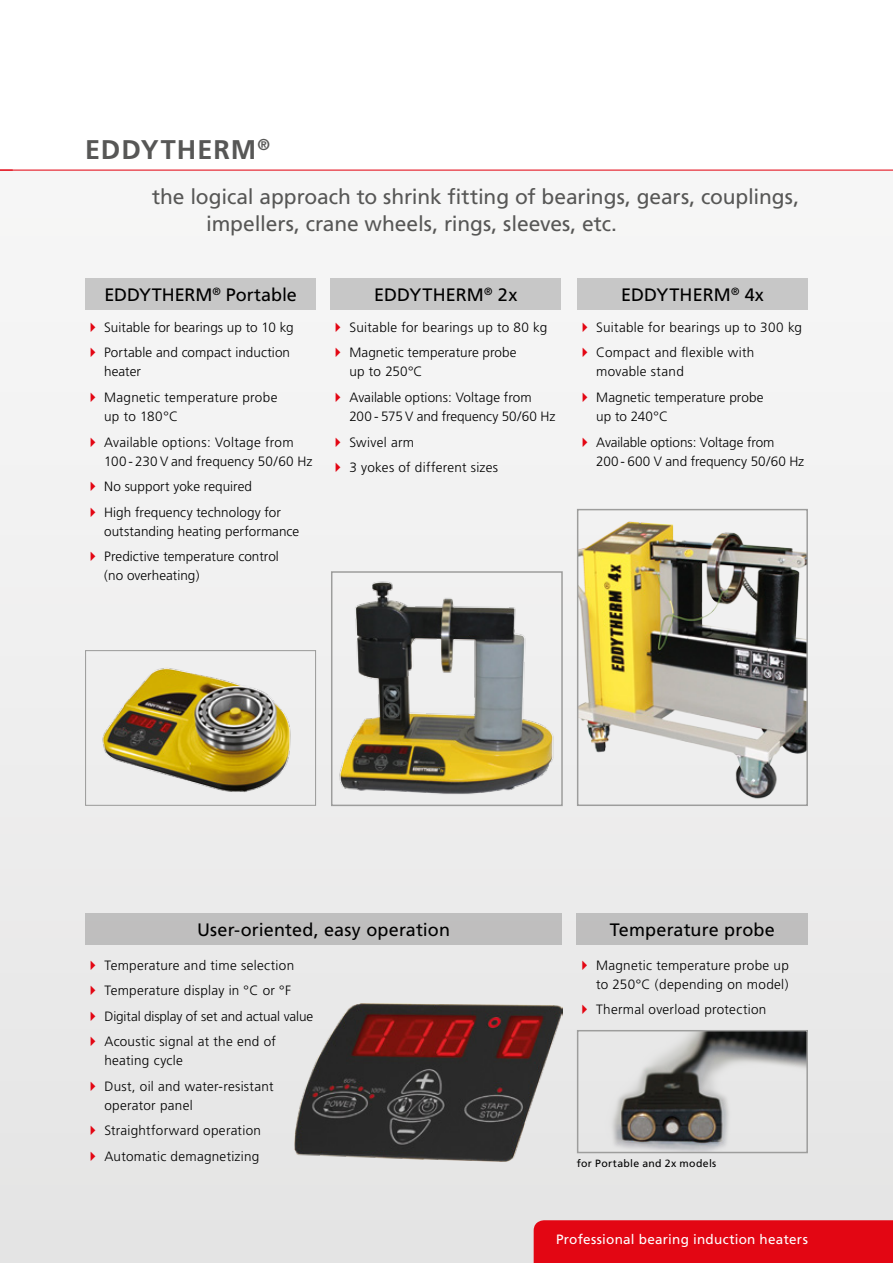
<style>
.page{position:relative;width:893px;height:1263px;background:#fff}
.page>*{position:absolute;margin:0;border:0;box-sizing:border-box;transform-origin:0 0}
.t1{font:700 27px "Frutiger";letter-spacing:.035em;color:#575756}
.t2{font:21px/27px "Frutiger";letter-spacing:-.005em;color:#575756}
.t3{font:18px "Frutiger";letter-spacing:.005em;color:#000}
.t4{font:300 13.5px/25.5px "Frutiger";letter-spacing:.015em;color:#000}
.t5{font:300 13.5px/25.5px "Frutiger";letter-spacing:-.005em;color:#000}
.t6{font:13.5px "Frutiger";letter-spacing:.02em;color:#fff}
.t7{font:10.5px "Frutiger";letter-spacing:.03em;color:#000}
</style>
<div class="page">
<div style="left:0;top:170px;width:893px;height:1093px;background:#f0f0f0"></div>
<hr style="left:0;top:170px;width:893px;height:1px;background:#e30613">
<svg style="left:0;top:170px;width:13px;height:1px"></svg>
<div style="left:534px;top:1220px;width:359px;height:43px;background:#e30613"></div>
<img style="left:102px;top:668px;width:189px;height:125px">
<div style="left:85px;top:650px;width:231px;height:156px;border:1px solid #9d9d9c"></div>
<img style="left:579px;top:521px;width:227px;height:278px">
<div style="left:577px;top:509px;width:231px;height:297px;border:1px solid #9d9d9c"></div>
<img style="left:295px;top:1004px;width:267px;height:158px">
<img style="left:339px;top:581px;width:215px;height:214px">
<div style="left:331px;top:571px;width:232px;height:235px;border:2px solid #9d9d9c"></div>
<img style="left:606px;top:1033px;width:199px;height:117px">
<div style="left:577px;top:1030px;width:231px;height:123px;border:2px solid #9d9d9c"></div>
<div style="left:85px;top:278px;width:231px;height:32px;background:#c7c7c7"></div>
<div style="left:330px;top:278px;width:231px;height:32px;background:#c7c7c7"></div>
<div style="left:577px;top:278px;width:231px;height:32px;background:#c7c7c7"></div>
<div style="left:85px;top:913px;width:477px;height:32px;background:#bfbebe"></div>
<div style="left:577px;top:913px;width:231px;height:32px;background:#bfbebe"></div>
<h1 class="t1" style="left:85px;top:134px;width:186px">EDDYTHERM<sup>®</sup></h1>
<h2 class="t2" style="left:206px;top:183px;width:594px;text-indent:-54px">the logical approach to shrink fitting of bearings, gears, couplings, impellers, crane wheels, rings, sleeves, etc.</h2>
<h3 class="t3" style="left:104px;top:284px;width:194px">EDDYTHERM<sup>®</sup> Portable</h3>
<h3 class="t3" style="left:374px;top:284px;width:145px">EDDYTHERM<sup>®</sup> 2x</h3>
<h3 class="t3" style="left:621px;top:284px;width:144px">EDDYTHERM<sup>®</sup> 4x</h3>
<p class="t4" style="left:104px;top:314px;width:191px">Suitable for bearings up to 10 kg<br>Portable and compact induction</p>
<p class="t4" style="left:104px;top:359px;width:175px">heater<br>Magnetic temperature probe</p>
<p class="t4" style="left:104px;top:404px;width:191px">up to 180°C<br>Available options: Voltage from</p>
<p class="t4" style="left:104px;top:448px;width:210px">100 - 230 V and frequency 50/60 Hz<br>No support yoke required<br>High frequency technology for</p>
<p class="t4" style="left:104px;top:519px;width:197px">outstanding heating performance<br>Predictive temperature control</p>
<p class="t4" style="left:104px;top:563px;width:97px">(no overheating)</p>
<p class="t4" style="left:349px;top:314px;width:199px">Suitable for bearings up to 80 kg<br>Magnetic temperature probe</p>
<p class="t4" style="left:349px;top:359px;width:184px">up to 250°C<br>Available options: Voltage from</p>
<p class="t4" style="left:349px;top:404px;width:207px">200 - 575 V and frequency 50/60 Hz<br>Swivel arm<br>3 yokes of different sizes</p>
<p class="t4" style="left:596px;top:314px;width:207px">Suitable for bearings up to 300 kg<br>Compact and flexible with</p>
<p class="t4" style="left:596px;top:359px;width:169px">movable stand<br>Magnetic temperature probe</p>
<p class="t5" style="left:596px;top:404px;width:180px">up to 240°C<br>Available options: Voltage from</p>
<p class="t5" style="left:596px;top:448px;width:209px">200 - 600 V and frequency 50/60 Hz</p>
<h3 class="t3" style="left:197px;top:919px;width:255px">User-oriented, easy operation</h3>
<h3 class="t3" style="left:610px;top:919px;width:166px">Temperature probe</h3>
<p class="t4" style="left:104px;top:952px;width:210px">Temperature and time selection<br>Temperature display in °C or °F<br>Digital display of set and actual value<br>Acoustic signal at the end of</p>
<p class="t4" style="left:104px;top:1048px;width:171px">heating cycle<br>Dust, oil and water-resistant</p>
<p class="t4" style="left:104px;top:1093px;width:158px">operator panel<br>Straightforward operation<br>Automatic demagnetizing</p>
<p class="t4" style="left:596px;top:955px;width:194px;line-height:19.2px">Magnetic temperature probe up to 250°C (depending on model)</p>
<p class="t4" style="left:596px;top:997px;width:172px">Thermal overload protection</p>
<p class="t7" style="left:577px;top:1157px;width:141px">for Portable and 2x models</p>
<p class="t6" style="left:556px;top:1231px;width:253px">Professional bearing induction heaters</p>
</div>
